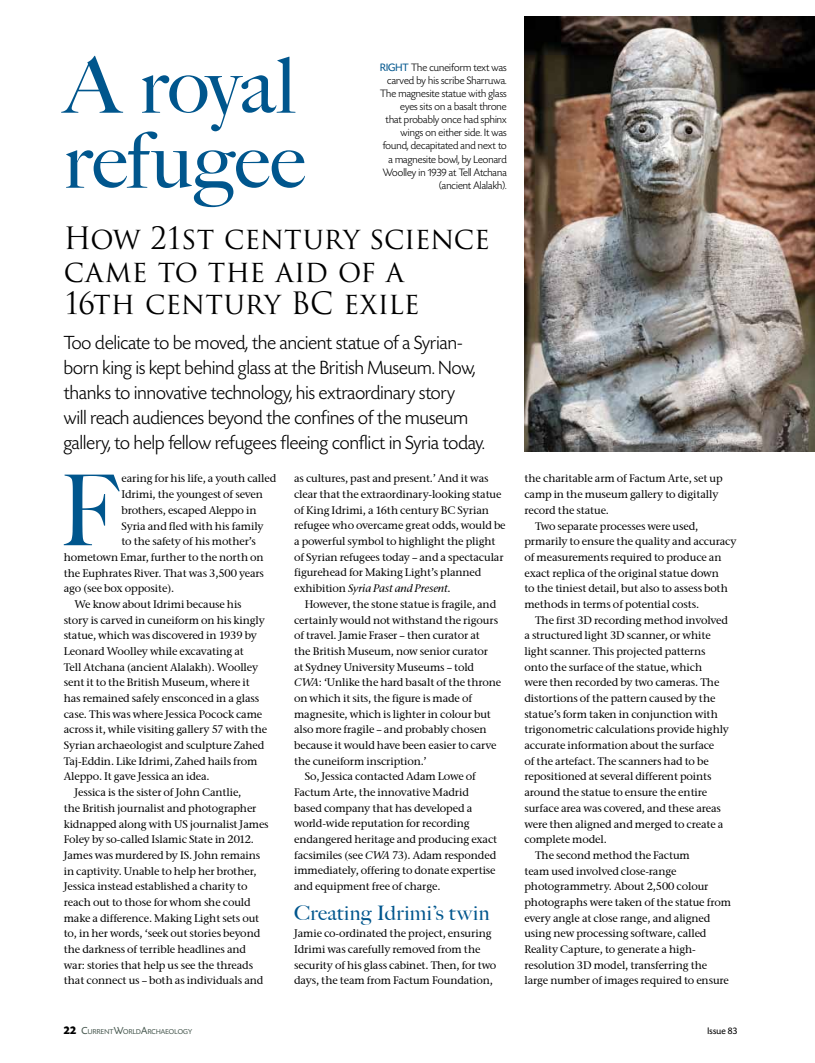
<style>
.page{position:relative;width:815px;height:1063px;background:#fff}
.page>*{position:absolute;margin:0;border:0;box-sizing:border-box;transform-origin:0 0}
.t1{font:500 98.12px "Big Caslon";color:#00568d;scale:.9 1}
.t2{font:500 77.5px/75px "Big Caslon";letter-spacing:-.005em;color:#00568d;scale:1.04 1}
.t3{font:30px/32.5px "Trajan Pro";letter-spacing:-.01em;color:#000;scale:.96 1}
.t4{font:300 20px/25px "Today SHOP";letter-spacing:.01em;color:#000}
.t5{font:500 20px "Big Caslon";letter-spacing:.015em;color:#00568d;scale:1.04 1}
.t6{font:300 11.25px/13.1px "Today SHOP";letter-spacing:.01em;color:#000;text-align:right}
.t7{font:11px/15.6px "Stone Serif ITCTT Medium";letter-spacing:-.01em;color:#000}
.t8{font:10px "Today SHOP";letter-spacing:.025em;color:#000}
.t9{font:7.38px "Today SHOP";letter-spacing:.03em;color:#485950}
.s1{font-weight:400;color:#00568d}
.s2{font-style:italic}
.s3{font-weight:700;font-size:11.75px;color:#000}
.s4{font-size:10.62px}
</style>
<div class="page">
<img style="left:524px;top:16px;width:291px;height:435px">
<h2 class="t2" style="left:64px;top:49px;width:234px">A royal refugee</h2>
<h3 class="t3" style="left:64px;top:222px;width:445px">How 21st century science came to the aid of a<br>16th century BC exile</h3>
<p class="t4" style="left:64px;top:331px;width:422px">Too delicate to be moved, the ancient statue of a Syrian&shy;born king is kept behind glass at the British Museum. Now, thanks to innovative technology, his extraordinary story<br>will reach audiences beyond the confines of the museum gallery, to help fellow refugees fleeing conflict in Syria today.</p>
<p class="t6" style="left:380px;top:61px;width:128px"><span class="s1">right</span> The cuneiform text was carved by his scribe Sharruwa.<br>The magnesite statue with glass eyes sits on a basalt throne<br>that probably once had sphinx wings on either side. It was found, decapitated and next to a magnesite bowl, by Leonard<br>Woolley in 1939 at Tell Atchana (ancient Alalakh).</p>
<h1 class="t1" style="left:60px;top:454px;width:66px">F</h1>
<p class="t7" style="left:121px;top:471px;width:156px">earing for his life, a youth called</p>
<p class="t7" style="left:121px;top:486px;width:143px">Idrimi, the youngest of seven</p>
<p class="t7" style="left:121px;top:502px;width:137px">brothers, escaped Aleppo in</p>
<p class="t7" style="left:121px;top:518px;width:144px">Syria and fled with his family</p>
<p class="t7" style="left:121px;top:534px;width:136px">to the safety of his mother’s</p>
<p class="t7" style="left:64px;top:549px;width:202px">hometown Emar, further to the north on</p>
<p class="t7" style="left:64px;top:565px;width:202px">the Euphrates River. That was 3,500 years</p>
<p class="t7" style="left:64px;top:581px;width:112px">ago (see box opposite).</p>
<p class="t7" style="left:74px;top:596px;width:169px">We know about Idrimi because his</p>
<p class="t7" style="left:64px;top:612px;width:202px">story is carved in cuneiform on his kingly</p>
<p class="t7" style="left:64px;top:628px;width:195px">statue, which was discovered in 1939 by</p>
<p class="t7" style="left:64px;top:643px;width:182px">Leonard Woolley while excavating at</p>
<p class="t7" style="left:64px;top:659px;width:196px">Tell Atchana (ancient Alalakh). Woolley</p>
<p class="t7" style="left:64px;top:675px;width:188px">sent it to the British Museum, where it</p>
<p class="t7" style="left:64px;top:690px;width:197px">has remained safely ensconced in a glass</p>
<p class="t7" style="left:64px;top:706px;width:200px">case. This was where Jessica Pocock came</p>
<p class="t7" style="left:64px;top:722px;width:205px">across it, while visiting gallery 57 with the</p>
<p class="t7" style="left:64px;top:737px;width:202px">Syrian archaeologist and sculpture Zahed</p>
<p class="t7" style="left:64px;top:753px;width:195px">Taj-Eddin. Like Idrimi, Zahed hails from</p>
<p class="t7" style="left:64px;top:769px;width:147px">Aleppo. It gave Jessica an idea.</p>
<p class="t7" style="left:74px;top:784px;width:169px">Jessica is the sister of John Cantlie,</p>
<p class="t7" style="left:64px;top:800px;width:194px">the British journalist and photographer</p>
<p class="t7" style="left:64px;top:816px;width:206px">kidnapped along with US journalist James</p>
<p class="t7" style="left:64px;top:832px;width:192px">Foley by so-called Islamic State in 2012.</p>
<p class="t7" style="left:64px;top:847px;width:198px">James was murdered by IS. John remains</p>
<p class="t7" style="left:64px;top:863px;width:194px">in captivity. Unable to help her brother,</p>
<p class="t7" style="left:64px;top:879px;width:185px">Jessica instead established a charity to</p>
<p class="t7" style="left:64px;top:894px;width:188px">reach out to those for whom she could</p>
<p class="t7" style="left:64px;top:910px;width:197px">make a difference. Making Light sets out</p>
<p class="t7" style="left:64px;top:926px;width:198px">to, in her words, ‘seek out stories beyond</p>
<p class="t7" style="left:64px;top:941px;width:184px">the darkness of terrible headlines and</p>
<p class="t7" style="left:64px;top:957px;width:191px">war: stories that help us see the threads</p>
<p class="t7" style="left:64px;top:973px;width:201px">that connect us – both as individuals and</p>
<p class="t7" style="left:294px;top:471px;width:213px">as cultures, past and present.’ And it was clear that the extraordinary-looking statue of King Idrimi, a 16th century BC Syrian refugee who overcame great odds, would be a powerful symbol to highlight the plight of Syrian refugees today – and a spectacular figurehead for Making Light’s planned exhibition <span class="s2">Syria Past and Present</span>.</p>
<p class="t7" style="left:305px;top:596px;width:193px">However, the stone statue is fragile, and</p>
<p class="t7" style="left:294px;top:612px;width:206px">certainly would not withstand the rigours</p>
<p class="t7" style="left:294px;top:628px;width:187px">of travel. Jamie Fraser – then curator at</p>
<p class="t7" style="left:294px;top:643px;width:195px">the British Museum, now senior curator</p>
<p class="t7" style="left:294px;top:659px;width:182px">at Sydney University Museums – told</p>
<p class="t7" style="left:294px;top:675px;width:209px"><span class="s2">CWA</span>: ‘Unlike the hard basalt of the throne</p>
<p class="t7" style="left:294px;top:690px;width:180px">on which it sits, the figure is made of</p>
<p class="t7" style="left:294px;top:706px;width:198px">magnesite, which is lighter in colour but</p>
<p class="t7" style="left:294px;top:722px;width:194px">also more fragile – and probably chosen</p>
<p class="t7" style="left:294px;top:737px;width:204px">because it would have been easier to carve</p>
<p class="t7" style="left:294px;top:753px;width:134px">the cuneiform inscription.’</p>
<p class="t7" style="left:305px;top:769px;width:173px">So, Jessica contacted Adam Lowe of</p>
<p class="t7" style="left:294px;top:784px;width:176px">Factum Arte, the innovative Madrid</p>
<p class="t7" style="left:294px;top:800px;width:180px">based company that has developed a</p>
<p class="t7" style="left:294px;top:816px;width:177px">world-wide reputation for recording</p>
<p class="t7" style="left:294px;top:831px;width:205px">endangered heritage and producing exact</p>
<p class="t7" style="left:294px;top:847px;width:204px">facsimiles (see <span class="s2">CWA</span> 73). Adam responded</p>
<p class="t7" style="left:294px;top:863px;width:203px">immediately, offering to donate expertise</p>
<p class="t7" style="left:294px;top:878px;width:148px">and equipment free of charge.</p>
<h3 class="t5" style="left:294px;top:901px;width:189px">Creating Idrimi’s twin</h3>
<p class="t7" style="left:294px;top:926px;width:204px">Jamie co-ordinated the project, ensuring Idrimi was carefully removed from the security of his glass cabinet. Then, for two days, the team from Factum Foundation,</p>
<p class="t7" style="left:524px;top:471px;width:200px">the charitable arm of Factum Arte, set up</p>
<p class="t7" style="left:524px;top:486px;width:195px">camp in the museum gallery to digitally</p>
<p class="t7" style="left:524px;top:502px;width:86px">record the statue.</p>
<p class="t7" style="left:535px;top:518px;width:165px">Two separate processes were used,</p>
<p class="t7" style="left:524px;top:534px;width:213px">prmarily to ensure the quality and accuracy</p>
<p class="t7" style="left:524px;top:549px;width:199px">of measurements required to produce an</p>
<p class="t7" style="left:524px;top:565px;width:196px">exact replica of the original statue down</p>
<p class="t7" style="left:524px;top:581px;width:205px">to the tiniest detail, but also to assess both</p>
<p class="t7" style="left:524px;top:596px;width:176px">methods in terms of potential costs.</p>
<p class="t7" style="left:535px;top:612px;width:195px">The first 3D recording method involved</p>
<p class="t7" style="left:524px;top:628px;width:188px">a structured light 3D scanner, or white</p>
<p class="t7" style="left:524px;top:643px;width:183px">light scanner. This projected patterns</p>
<p class="t7" style="left:524px;top:659px;width:179px">onto the surface of the statue, which</p>
<p class="t7" style="left:524px;top:675px;width:197px">were then recorded by two cameras. The</p>
<p class="t7" style="left:524px;top:690px;width:193px">distortions of the pattern caused by the</p>
<p class="t7" style="left:524px;top:706px;width:195px">statue’s form taken in conjunction with</p>
<p class="t7" style="left:524px;top:722px;width:206px">trigonometric calculations provide highly</p>
<p class="t7" style="left:524px;top:737px;width:191px">accurate information about the surface</p>
<p class="t7" style="left:524px;top:753px;width:186px">of the artefact. The scanners had to be</p>
<p class="t7" style="left:524px;top:769px;width:189px">repositioned at several different points</p>
<p class="t7" style="left:524px;top:784px;width:184px">around the statue to ensure the entire</p>
<p class="t7" style="left:524px;top:800px;width:198px">surface area was covered, and these areas</p>
<p class="t7" style="left:524px;top:816px;width:200px">were then aligned and merged to create a</p>
<p class="t7" style="left:524px;top:832px;width:84px">complete model.</p>
<p class="t7" style="left:535px;top:847px;width:156px">The second method the Factum</p>
<p class="t7" style="left:524px;top:863px;width:154px">team used involved close-range</p>
<p class="t7" style="left:524px;top:879px;width:186px">photogrammetry. About 2,500 colour</p>
<p class="t7" style="left:524px;top:894px;width:208px">photographs were taken of the statue from</p>
<p class="t7" style="left:524px;top:910px;width:188px">every angle at close range, and aligned</p>
<p class="t7" style="left:524px;top:926px;width:184px">using new processing software, called</p>
<p class="t7" style="left:524px;top:941px;width:173px">Reality Capture, to generate a high-</p>
<p class="t7" style="left:524px;top:957px;width:184px">resolution 3D model, transferring the</p>
<p class="t7" style="left:524px;top:973px;width:206px">large number of images required to ensure</p>
<p class="t9" style="left:64px;top:1028px;width:130px"><span class="s3">22</span> <span class="s4">C</span>URRENT<span class="s4">W</span>ORLD<span class="s4">A</span>RCHAEOLOGY</p>
<p class="t8" style="left:707px;top:1026px;width:31px">Issue 83</p>
</div>
